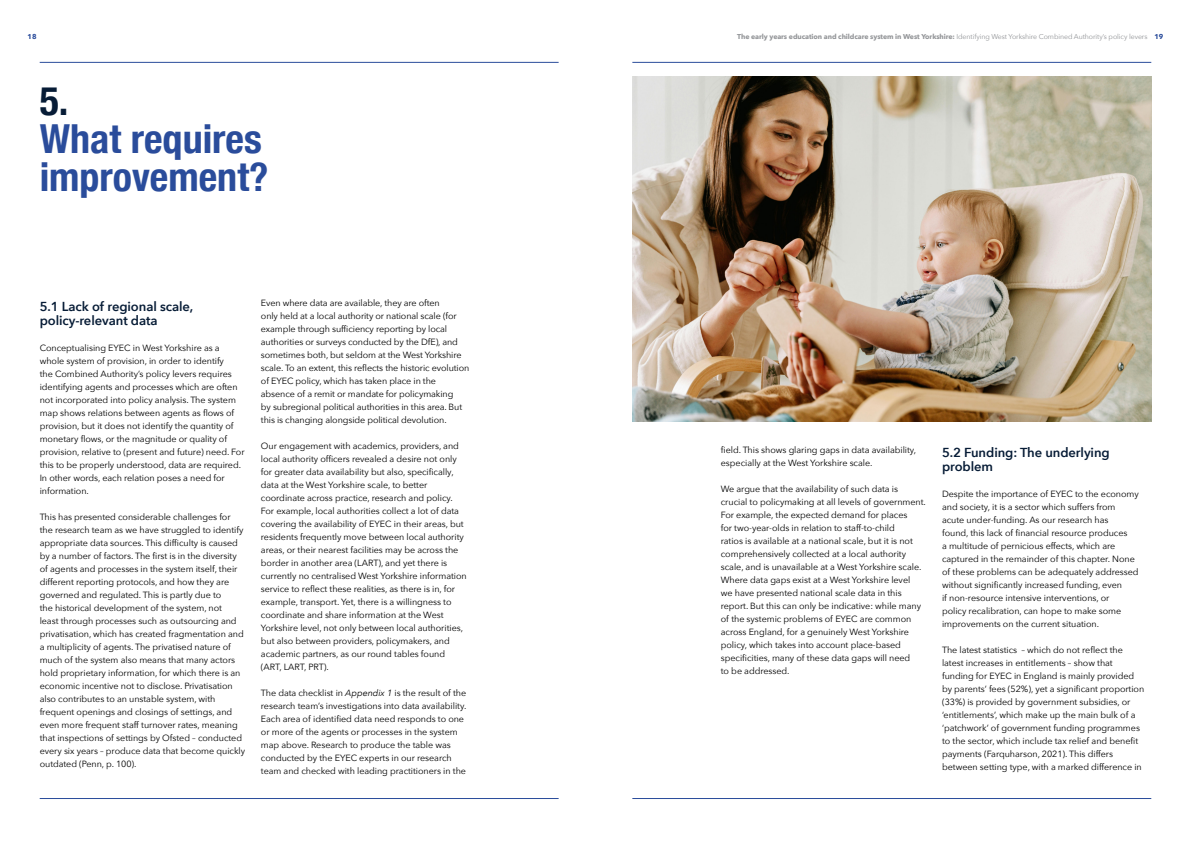
<style>
.page{position:relative;width:1191px;height:842px;background:#fff}
.page>*{position:absolute;margin:0;border:0;box-sizing:border-box;transform-origin:0 0}
.t1{font:700 condensed 40px "Helvetica Neue";color:#2a4c9b}
.t2{font:700 condensed 40px "Helvetica Neue";color:#071c36}
.t3{font:600 13px/14px "Avenir Next";letter-spacing:-.005em;color:#071c36}
.t4{font:9px/13px "Avenir Next";letter-spacing:-.005em;color:#000}
.t5{font:700 7px "Avenir Next";letter-spacing:-.01em;color:#939598}
.t6{font:700 7px "Avenir Next";color:#2a4c9b}
.s1{font-style:italic}
.s2{font-weight:400}
.s3{color:#2a4c9b}
</style>
<div class="page">
<hr style="left:632px;top:798px;width:519px;height:1px;background:#2a4c9b">
<hr style="left:40px;top:798px;width:518px;height:1px;background:#2a4c9b">
<hr style="left:632px;top:62px;width:519px;height:1px;background:#2a4c9b">
<hr style="left:40px;top:62px;width:518px;height:1px;background:#2a4c9b">
<img style="left:632px;top:77px;width:519px;height:344px">
<p class="t6" style="left:28px;top:30px;width:11px">18</p>
<p class="t2" style="left:40px;top:68px;width:30px">5.</p>
<p class="t1" style="left:40px;top:106px;width:224px">What requires</p>
<h1 class="t1" style="left:40px;top:144px;width:230px">improvement?</h1>
<h3 class="t3" style="left:40px;top:299px;width:155px">5.1 Lack of regional scale,</h3>
<p class="t3" style="left:40px;top:313px;width:119px">policy-relevant data</p>
<p class="t4" style="left:40px;top:341px;width:181px">Conceptualising EYEC in West Yorkshire as a</p>
<p class="t4" style="left:40px;top:354px;width:186px">whole system of provision, in order to identify</p>
<p class="t4" style="left:40px;top:367px;width:194px">the Combined Authority’s policy levers requires</p>
<p class="t4" style="left:40px;top:380px;width:199px">identifying agents and processes which are often</p>
<p class="t4" style="left:40px;top:393px;width:198px">not incorporated into policy analysis. The system</p>
<p class="t4" style="left:40px;top:406px;width:196px">map shows relations between agents as flows of</p>
<p class="t4" style="left:40px;top:419px;width:195px">provision, but it does not identify the quantity of</p>
<p class="t4" style="left:40px;top:432px;width:189px">monetary flows, or the magnitude or quality of</p>
<p class="t4" style="left:40px;top:445px;width:206px">provision, relative to (present and future) need. For</p>
<p class="t4" style="left:40px;top:458px;width:203px">this to be properly understood, data are required.</p>
<p class="t4" style="left:40px;top:471px;width:187px">In other words, each relation poses a need for</p>
<p class="t4" style="left:40px;top:484px;width:51px">information.</p>
<p class="t4" style="left:40px;top:510px;width:192px">This has presented considerable challenges for</p>
<p class="t4" style="left:40px;top:523px;width:205px">the research team as we have struggled to identify</p>
<p class="t4" style="left:40px;top:536px;width:200px">appropriate data sources. This difficulty is caused</p>
<p class="t4" style="left:40px;top:549px;width:199px">by a number of factors. The first is in the diversity</p>
<p class="t4" style="left:40px;top:562px;width:199px">of agents and processes in the system itself, their</p>
<p class="t4" style="left:40px;top:575px;width:191px">different reporting protocols, and how they are</p>
<p class="t4" style="left:40px;top:588px;width:183px">governed and regulated. This is partly due to</p>
<p class="t4" style="left:40px;top:601px;width:184px">the historical development of the system, not</p>
<p class="t4" style="left:40px;top:614px;width:198px">least through processes such as outsourcing and</p>
<p class="t4" style="left:40px;top:627px;width:205px">privatisation, which has created fragmentation and</p>
<p class="t4" style="left:40px;top:640px;width:193px">a multiplicity of agents. The privatised nature of</p>
<p class="t4" style="left:40px;top:653px;width:197px">much of the system also means that many actors</p>
<p class="t4" style="left:40px;top:666px;width:202px">hold proprietary information, for which there is an</p>
<p class="t4" style="left:40px;top:679px;width:195px">economic incentive not to disclose. Privatisation</p>
<p class="t4" style="left:40px;top:692px;width:177px">also contributes to an unstable system, with</p>
<p class="t4" style="left:40px;top:705px;width:194px">frequent openings and closings of settings, and</p>
<p class="t4" style="left:40px;top:718px;width:200px">even more frequent staff turnover rates, meaning</p>
<p class="t4" style="left:40px;top:731px;width:204px">that inspections of settings by Ofsted – conducted</p>
<p class="t4" style="left:40px;top:744px;width:207px">every six years – produce data that become quickly</p>
<p class="t4" style="left:40px;top:757px;width:98px">outdated (Penn, p. 100).</p>
<p class="t4" style="left:261px;top:296px;width:180px">Even where data are available, they are often</p>
<p class="t4" style="left:261px;top:309px;width:197px">only held at a local authority or national scale (for</p>
<p class="t4" style="left:261px;top:322px;width:188px">example through sufficiency reporting by local</p>
<p class="t4" style="left:261px;top:335px;width:199px">authorities or surveys conducted by the DfE), and</p>
<p class="t4" style="left:261px;top:348px;width:202px">sometimes both, but seldom at the West Yorkshire</p>
<p class="t4" style="left:261px;top:361px;width:210px">scale. To an extent, this reflects the historic evolution</p>
<p class="t4" style="left:261px;top:374px;width:177px">of EYEC policy, which has taken place in the</p>
<p class="t4" style="left:261px;top:387px;width:194px">absence of a remit or mandate for policymaking</p>
<p class="t4" style="left:261px;top:400px;width:203px">by subregional political authorities in this area. But</p>
<p class="t4" style="left:261px;top:413px;width:187px">this is changing alongside political devolution.</p>
<p class="t4" style="left:261px;top:439px;width:199px">Our engagement with academics, providers, and</p>
<p class="t4" style="left:261px;top:452px;width:197px">local authority officers revealed a desire not only</p>
<p class="t4" style="left:261px;top:465px;width:194px">for greater data availability but also, specifically,</p>
<p class="t4" style="left:261px;top:478px;width:168px">data at the West Yorkshire scale, to better</p>
<p class="t4" style="left:261px;top:491px;width:193px">coordinate across practice, research and policy.</p>
<p class="t4" style="left:261px;top:504px;width:200px">For example, local authorities collect a lot of data</p>
<p class="t4" style="left:261px;top:517px;width:204px">covering the availability of EYEC in their areas, but</p>
<p class="t4" style="left:261px;top:530px;width:204px">residents frequently move between local authority</p>
<p class="t4" style="left:261px;top:543px;width:199px">areas, or their nearest facilities may be across the</p>
<p class="t4" style="left:261px;top:556px;width:188px">border in another area (LART), and yet there is</p>
<p class="t4" style="left:261px;top:569px;width:207px">currently no centralised West Yorkshire information</p>
<p class="t4" style="left:261px;top:582px;width:196px">service to reflect these realities, as there is in, for</p>
<p class="t4" style="left:261px;top:595px;width:192px">example, transport. Yet, there is a willingness to</p>
<p class="t4" style="left:261px;top:608px;width:184px">coordinate and share information at the West</p>
<p class="t4" style="left:261px;top:621px;width:204px">Yorkshire level, not only between local authorities,</p>
<p class="t4" style="left:261px;top:634px;width:190px">but also between providers, policymakers, and</p>
<p class="t4" style="left:261px;top:647px;width:186px">academic partners, as our round tables found</p>
<p class="t4" style="left:261px;top:660px;width:69px">(ART, LART, PRT).</p>
<p class="t4" style="left:261px;top:686px;width:207px">The data checklist in <span class="s1">Appendix 1</span> is the result of the</p>
<p class="t4" style="left:261px;top:699px;width:207px">research team’s investigations into data availability.</p>
<p class="t4" style="left:261px;top:712px;width:205px">Each area of identified data need responds to one</p>
<p class="t4" style="left:261px;top:725px;width:198px">or more of the agents or processes in the system</p>
<p class="t4" style="left:261px;top:738px;width:191px">map above. Research to produce the table was</p>
<p class="t4" style="left:261px;top:751px;width:192px">conducted by the EYEC experts in our research</p>
<p class="t4" style="left:261px;top:764px;width:207px">team and checked with leading practitioners in the</p>
<p class="t5" style="left:737px;top:30px;width:427px">The early years education and childcare system in West Yorkshire: <span class="s2">Identifying West Yorkshire Combined Authority’s policy levers</span> <span class="s3">19</span></p>
<p class="t4" style="left:721px;top:442px;width:197px">field. This shows glaring gaps in data availability,</p>
<p class="t4" style="left:721px;top:455px;width:153px">especially at the West Yorkshire scale.</p>
<p class="t4" style="left:721px;top:481px;width:206px">We argue that the availability of such data is crucial to policymaking at all levels of government.<br>For example, the expected demand for places<br>for two-year-olds in relation to staff-to-child<br>ratios is available at a national scale, but it is not comprehensively collected at a local authority scale, and is unavailable at a West Yorkshire scale.<br>Where data gaps exist at a West Yorkshire level<br>we have presented national scale data in this report. But this can only be indicative: while many of the systemic problems of EYEC are common across England, for a genuinely West Yorkshire policy, which takes into account place-based</p>
<p class="t4" style="left:721px;top:650px;width:191px">specificities, many of these data gaps will need</p>
<p class="t4" style="left:721px;top:663px;width:70px">to be addressed.</p>
<h3 class="t3" style="left:942px;top:445px;width:169px">5.2 Funding: The underlying problem</h3>
<p class="t4" style="left:942px;top:487px;width:198px">Despite the importance of EYEC to the economy and society, it is a sector which suffers from acute under-funding. As our research has</p>
<p class="t4" style="left:942px;top:526px;width:187px">found, this lack of financial resource produces</p>
<p class="t4" style="left:942px;top:539px;width:198px">a multitude of pernicious effects, which are captured in the remainder of this chapter. None of these problems can be adequately addressed</p>
<p class="t4" style="left:942px;top:578px;width:181px">without significantly increased funding, even</p>
<p class="t4" style="left:942px;top:591px;width:181px">if non-resource intensive interventions, or policy recalibration, can hope to make some improvements on the current situation.</p>
<p class="t4" style="left:942px;top:643px;width:182px">The latest statistics – which do not reflect the</p>
<p class="t4" style="left:942px;top:656px;width:194px">latest increases in entitlements – show that funding for EYEC in England is mainly provided</p>
<p class="t4" style="left:942px;top:682px;width:204px">by parents’ fees (52%), yet a significant proportion</p>
<p class="t4" style="left:942px;top:695px;width:199px">(33%) is provided by government subsidies, or ‘entitlements’, which make up the main bulk of a ‘patchwork’ of government funding programmes</p>
<p class="t4" style="left:942px;top:734px;width:198px">to the sector, which include tax relief and benefit</p>
<p class="t4" style="left:942px;top:747px;width:201px">payments (Farquharson, 2021). This differs between setting type, with a marked difference in</p>
</div>
